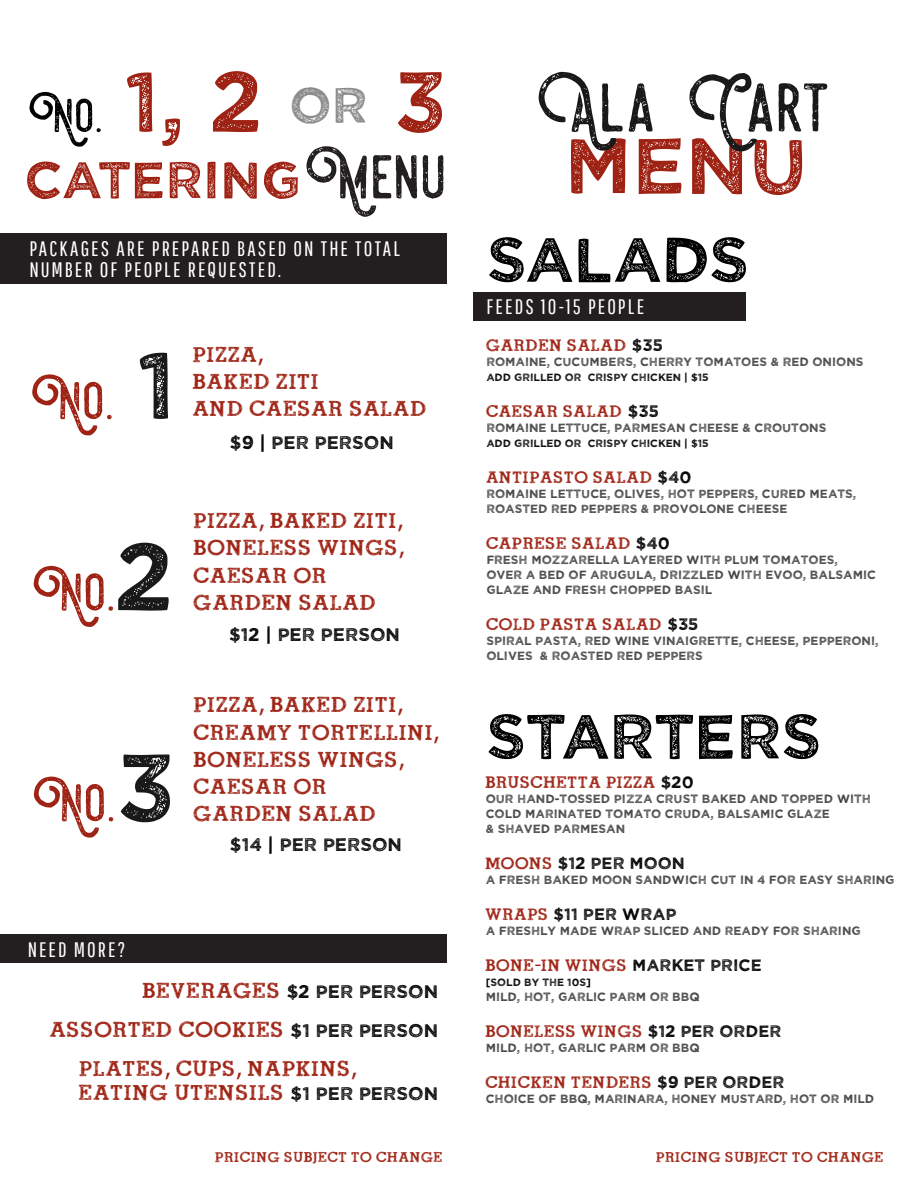
<style>
.page{position:relative;width:918px;height:1188px;background:#fff}
.page>*{position:absolute;margin:0;border:0;box-sizing:border-box;transform-origin:0 0}
.t1{font:85.35px "Wicked Grit";color:#9f2314}
.t2{font:79.8px "Wicked Grit";color:#9f2314}
.t3{font:76.65px "Steelworks Vintage Demo";color:#191919}
.t4{font:63px "Wicked Grit";letter-spacing:-.02em;color:#010101}
.t5{font:59.55px "Steelworks Vintage Demo";color:#9f2314}
.t6{font:51.75px "Wicked Grit";letter-spacing:-.01em;color:#9f2314}
.t7{font:27.3px/27.3px "ROADMOVIE";color:#9f2314}
.t8{font:21px "ROADMOVIE";color:#9f2314}
.t9{font:21px/21px "Pathway Gothic One";letter-spacing:.095em;color:#fff}
.t10{font:18.3px "Wicked Grit";color:#010101}
.t11{font:18px "ROADMOVIE";color:#9f2314}
.t12{font:16.5px "Wicked Grit";color:#010101}
.t13{font:12px/15px "Wicked Grit";color:rgb(1 1 1/.75)}
.t14{font:10.5px "Wicked Grit";color:#020201}
.s1{font-family:"Steelworks Vintage Demo";font-size:53.4px;color:#010101}
.s2{font-size:49.8px;color:rgb(25 25 25/.5)}
.s3{font-family:"Steelworks Vintage Demo";font-size:68.85px;color:#231f20}
.s4{font-family:"Wicked Grit";font-size:95.25px;color:#191919}
.s5{font-family:"Myriad Pro"}
.s6{font-family:"ROADMOVIE";font-size:27.3px;color:#9f2314}
.s7{font-family:"Wicked Grit";font-size:18.3px;color:#010101}
.s8{font-family:"Wicked Grit";font-size:16.5px;color:#010101}
.s9{font-family:"ROADMOVIE";font-size:21px;color:#9f2314}
</style>
<div class="page">
<div style="left:473px;top:292px;width:273px;height:29px;background:#231f20"></div>
<div style="left:0;top:934px;width:446px;height:29px;background:#231f20"></div>
<div style="left:0;top:233px;width:446px;height:51px;background:#231f20"></div>
<h1 class="t1" style="left:27px;top:47px;width:421px"><span class="s1">No.</span> 1, 2 <span class="s2">OR</span> 3</h1>
<h3 class="t6" style="left:24px;top:147px;width:423px">CATERING<span class="s3">Menu</span></h3>
<h3 class="t9" style="left:29px;top:238px;width:372px">PACKAGES ARE PREPARED BASED ON THE TOTAL<br>NUMBER OF PEOPLE REQUESTED.</h3>
<h3 class="t5" style="left:30px;top:367px;width:149px">No. <span class="s4">1</span></h3>
<h3 class="t7" style="left:193px;top:338px;width:236px">Pizza<span class="s5">,<br></span>baked ziti<br>and caesar salad</h3>
<h3 class="t10" style="left:230px;top:430px;width:165px">$9 | PER PERSON</h3>
<h3 class="t5" style="left:31px;top:558px;width:145px">No.<span class="s4">2</span></h3>
<h3 class="t5" style="left:31px;top:769px;width:145px">No.<span class="s4">3</span></h3>
<h3 class="t7" style="left:194px;top:505px;width:212px">Pizza<span class="s5">,</span> baked ziti<span class="s5">,<br></span>Boneless wings<span class="s5">, </span>caesar or<br>Garden salad</h3>
<h3 class="t10" style="left:229px;top:623px;width:172px">$12 | PER PERSON</h3>
<h3 class="t7" style="left:194px;top:689px;width:247px">Pizza<span class="s5">,</span> baked ziti<span class="s5">, </span>creamy tortellini<span class="s5">,<br></span>Boneless wings<span class="s5">, </span>caesar or<br>Garden salad</h3>
<h3 class="t10" style="left:230px;top:833px;width:174px">$14 | PER PERSON</h3>
<h3 class="t9" style="left:28px;top:939px;width:99px">NEED MORE?</h3>
<h3 class="t10" style="left:143px;top:979px;width:297px"><span class="s6">beverages</span> $2 PER PERSON</h3>
<h3 class="t7" style="left:80px;top:1008px;width:360px;line-height:39px;text-indent:-29px">Assorted Cookies <span class="s7">$1 PER PERSON </span>plates<span class="s5">,</span> cups<span class="s5">,</span> napkins<span class="s5">,</span></h3>
<h3 class="t7" style="left:79px;top:1076px;width:360px">eating utensils <span class="s7">$1 PER PERSON</span></h3>
<h3 class="t3" style="left:536px;top:64px;width:296px">Ala Cart</h3>
<h2 class="t2" style="left:564px;top:114px;width:246px">MENU</h2>
<h3 class="t4" style="left:487px;top:219px;width:264px">SALADS</h3>
<h3 class="t9" style="left:487px;top:295px;width:159px">FEEDS 10-15 PEOPLE</h3>
<h3 class="t8" style="left:486px;top:334px;width:178px">garden salad <span class="s8">$35</span></h3>
<p class="t13" style="left:486px;top:354px;width:379px">ROMAINE, CUCUMBERS, CHERRY TOMATOES &amp; RED ONIONS</p>
<p class="t14" style="left:486px;top:371px;width:224px">ADD GRILLED OR CRISPY CHICKEN | $15</p>
<h3 class="t8" style="left:486px;top:400px;width:174px">caesar salad <span class="s8">$35</span></h3>
<p class="t13" style="left:486px;top:420px;width:342px">ROMAINE LETTUCE, PARMESAN CHEESE &amp; CROUTONS</p>
<p class="t14" style="left:486px;top:437px;width:224px">ADD GRILLED OR CRISPY CHICKEN | $15</p>
<h3 class="t8" style="left:486px;top:466px;width:207px">antipasto Salad <span class="s8">$40</span></h3>
<p class="t13" style="left:486px;top:486px;width:372px">ROMAINE LETTUCE, OLIVES, HOT PEPPERS, CURED MEATS,<br>ROASTED RED PEPPERS &amp; PROVOLONE CHEESE</p>
<h3 class="t8" style="left:486px;top:532px;width:185px">caprese Salad <span class="s8">$40</span></h3>
<p class="t13" style="left:486px;top:552px;width:391px">FRESH MOZZARELLA LAYERED WITH PLUM TOMATOES,<br>OVER A BED OF ARUGULA, DRIZZLED WITH EVOO, BALSAMIC<br>GLAZE AND FRESH CHOPPED BASIL</p>
<h3 class="t8" style="left:486px;top:613px;width:214px">cold pasta Salad <span class="s8">$35</span></h3>
<p class="t13" style="left:486px;top:633px;width:394px">SPIRAL PASTA, RED WINE VINAIGRETTE, CHEESE, PEPPERONI,<br>OLIVES &amp; ROASTED RED PEPPERS</p>
<h3 class="t4" style="left:486px;top:696px;width:337px">STARTERS</h3>
<h3 class="t8" style="left:486px;top:771px;width:210px">bruschetta Pizza <span class="s8">$20</span></h3>
<p class="t13" style="left:486px;top:790px;width:387px">OUR HAND-TOSSED PIZZA CRUST BAKED AND TOPPED WITH<br>COLD MARINATED TOMATO CRUDA, BALSAMIC GLAZE<br>&amp; SHAVED PARMESAN</p>
<h3 class="t12" style="left:486px;top:852px;width:201px"><span class="s9">Moons</span> $12 PER MOON</h3>
<p class="t13" style="left:486px;top:871px;width:410px">A FRESH BAKED MOON SANDWICH CUT IN 4 FOR EASY SHARING</p>
<h3 class="t12" style="left:486px;top:903px;width:192px"><span class="s9">Wraps</span> $11 PER WRAP</h3>
<p class="t13" style="left:486px;top:922px;width:377px">A FRESHLY MADE WRAP SLICED AND READY FOR SHARING</p>
<h3 class="t8" style="left:486px;top:954px;width:278px">Bone<span class="s5">-</span>in wings <span class="s8">MARKET PRICE</span></h3>
<p class="t14" style="left:486px;top:975px;width:107px">[SOLD BY THE 10S]</p>
<p class="t13" style="left:486px;top:988px;width:216px">MILD, HOT, GARLIC PARM OR BBQ</p>
<h3 class="t8" style="left:486px;top:1020px;width:297px">boneless wings <span class="s8">$12 PER ORDER</span></h3>
<p class="t13" style="left:486px;top:1039px;width:216px">MILD, HOT, GARLIC PARM OR BBQ</p>
<h3 class="t8" style="left:486px;top:1071px;width:300px">chicken tenders <span class="s8">$9 PER ORDER</span></h3>
<p class="t13" style="left:486px;top:1090px;width:390px">CHOICE OF BBQ, MARINARA, HONEY MUSTARD, HOT OR MILD</p>
<h3 class="t11" style="left:215px;top:1148px;width:230px">PRICING SUBJECT TO CHANGE</h3>
<h3 class="t11" style="left:656px;top:1148px;width:230px">PRICING SUBJECT TO CHANGE</h3>
</div>
